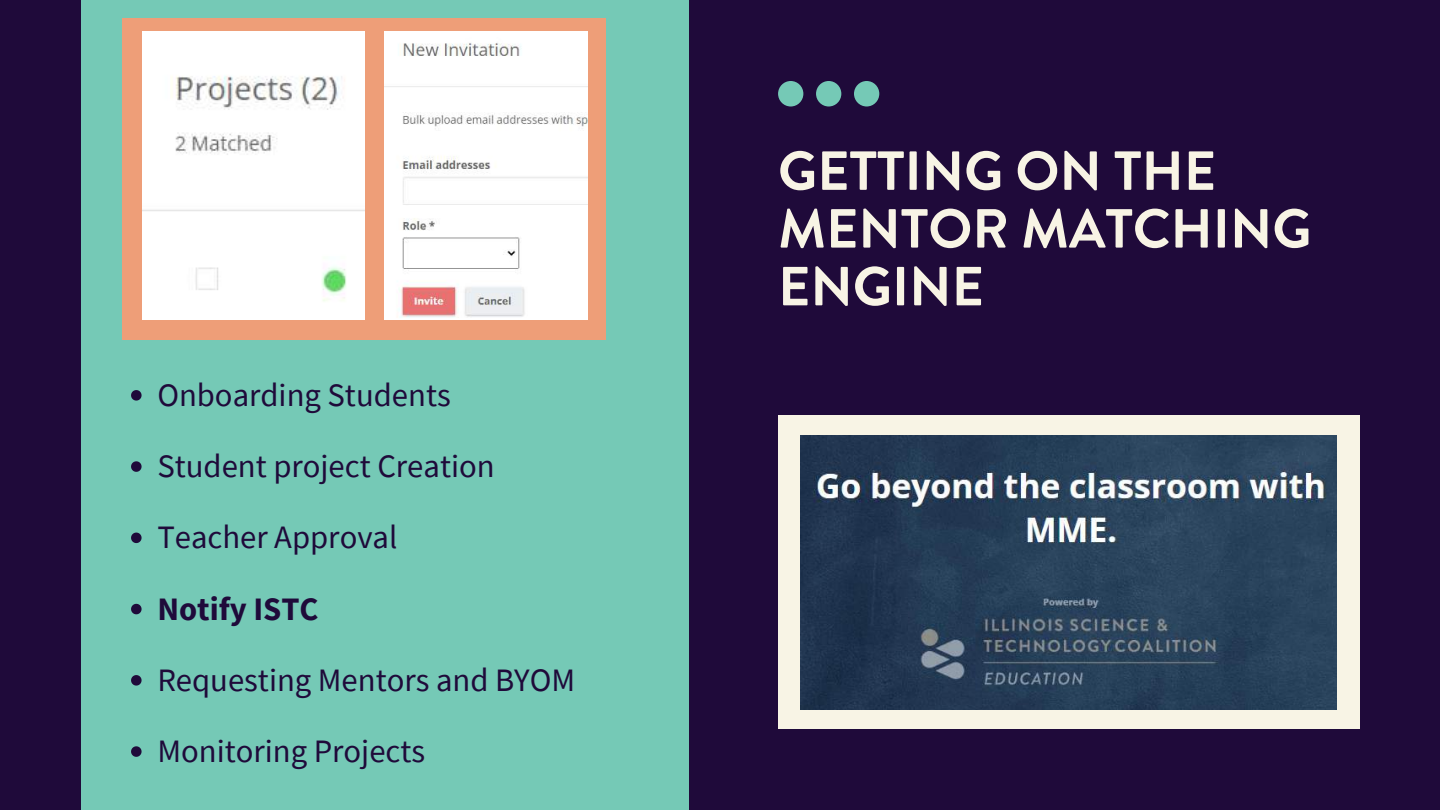
<style>
.page{position:relative;width:1440px;height:810px;background:#1f0a3a}
.page>*{position:absolute;margin:0;border:0;box-sizing:border-box;transform-origin:0 0}
.t1{font:700 54.9px/57.8px "Brandon Grotesque";color:#f8f4e5}
.t2{font:32.7px/71.2px "Source Sans Pro";color:#1f0a3a}
.t3{font:700 32.7px "Source Sans Pro";color:#1f0a3a}
</style>
<div class="page">
<div style="left:778px;top:416px;width:581px;height:313px;background:#f8f4e5"></div>
<img style="left:801px;top:435px;width:535px;height:275px">
<div style="left:81px;top:0;width:607px;height:810px;background:#75c9b6"></div>
<svg style="left:778px;top:81px;width:101px;height:25px"></svg>
<div style="left:122px;top:18px;width:484px;height:322px;background:#ee9e78"></div>
<img style="left:142px;top:32px;width:222px;height:288px">
<img style="left:385px;top:32px;width:202px;height:288px">
<svg style="left:131px;top:390px;width:11px;height:11px"></svg>
<svg style="left:131px;top:461px;width:11px;height:11px"></svg>
<svg style="left:131px;top:533px;width:11px;height:10px"></svg>
<svg style="left:131px;top:604px;width:11px;height:10px"></svg>
<svg style="left:131px;top:675px;width:11px;height:11px"></svg>
<svg style="left:131px;top:746px;width:11px;height:11px"></svg>
<p class="t2" style="left:157px;top:359px;width:339px">Onboarding Students<br>Student project Creation<br>Teacher Approval</p>
<p class="t3" style="left:157px;top:587px;width:163px">Notify ISTC</p>
<p class="t2" style="left:157px;top:644px;width:419px">Requesting Mentors and BYOM<br>Monitoring Projects</p>
<h1 class="t1" style="left:778px;top:143px;width:535px">GETTING ON THE<br>MENTOR MATCHING<br>ENGINE</h1>
</div>
